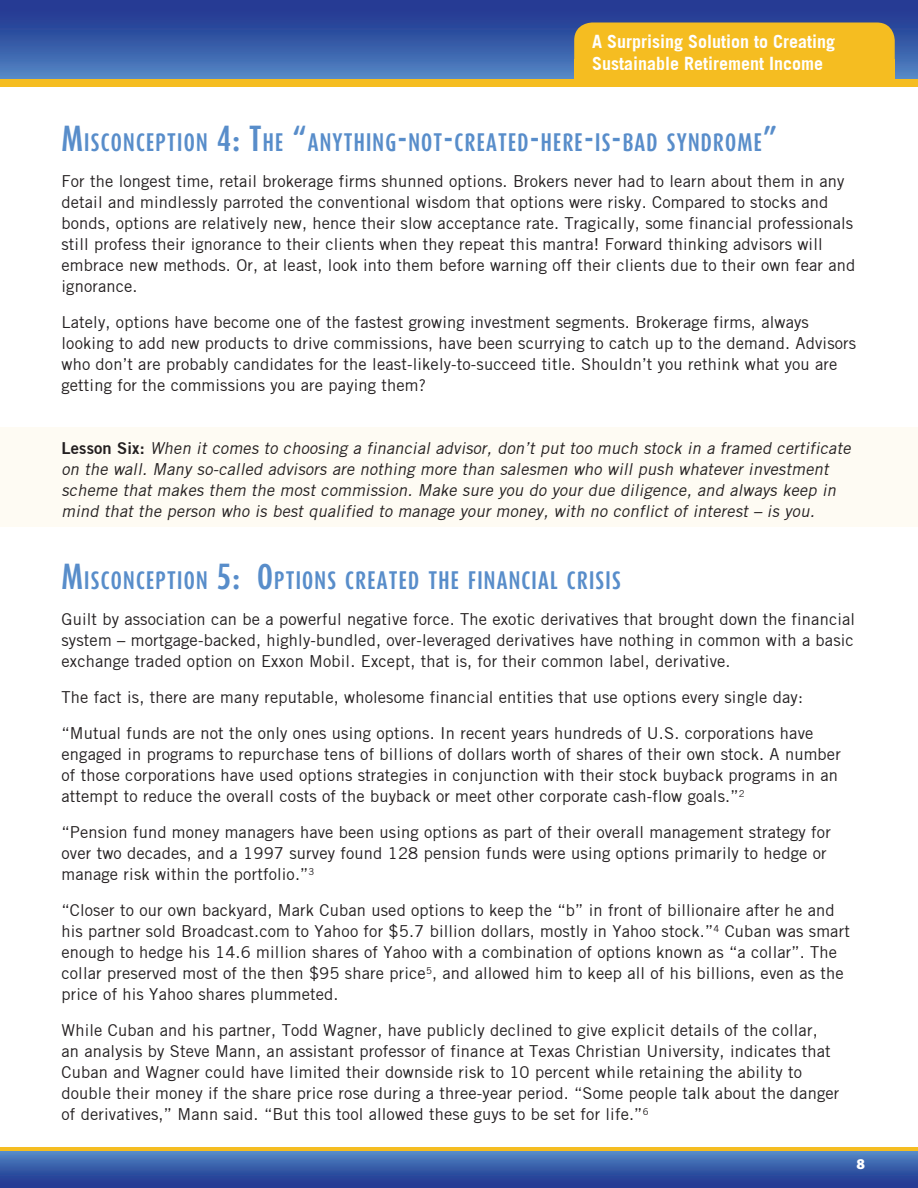
<style>
.page{position:relative;width:918px;height:1188px;background:#fff}
.page>*{position:absolute;margin:0;border:0;box-sizing:border-box;transform-origin:0 0}
.t1{font:700 21px "Dax Compact";letter-spacing:.055em;color:#588dca}
.t2{font:700 18px/22.5px "Trade Gothic";color:#fff}
.t3{font:16.5px/21px "Trade Gothic";letter-spacing:.01em;color:#231f20}
.t4{font:italic 16.5px/21px "Trade Gothic";color:#231f20}
.t5{font:900 15px "Myriad Pro";color:#fff}
.s1{font-size:30px}
.s2{font-family:"Trade Gothic Bold Two";font-style:normal}
</style>
<div class="page">
<div style="left:0;top:1149px;width:918px;height:39px;background:linear-gradient(to bottom,#568dc9,#1c2e8b)"></div>
<hr style="left:0;top:1147px;width:918px;height:4px;background:#f5bd21">
<div style="left:0;top:0;width:918px;height:84px;background:linear-gradient(to bottom,#1c2e8b,#5489c6)"></div>
<div style="left:0;top:79px;width:918px;height:8px;background:#f5bd21"></div>
<div style="left:574px;top:22px;width:321px;height:62px;background:#f5bd21;border-radius:18px"></div>
<div style="left:574px;top:59px;width:321px;height:24px;background:#f5bd21"></div>
<div style="left:0;top:427px;width:918px;height:99px;background:#fefbf3"></div>
<p class="t2" style="left:592px;top:30px;width:245px">A Surprising Solution to Creating<br>Sustainable Retirement Income</p>
<p class="t1" style="left:62px;top:129px;width:717px"><span class="s1">M</span>ISCONCEPTION <span class="s1">4: T</span>HE <span class="s1">“</span>ANYTHING<span class="s1">-</span>NOT<span class="s1">-</span>CREATED<span class="s1">-</span>HERE<span class="s1">-</span>IS<span class="s1">-</span>BAD SYNDROME<span class="s1">”</span></p>
<p class="t3" style="left:62px;top:171px;width:795px">For the longest time, retail brokerage firms shunned options. Brokers never had to learn about them in any detail and mindlessly parroted the conventional wisdom that options were risky. Compared to stocks and bonds, options are relatively new, hence their slow acceptance rate. Tragically, some financial professionals still profess their ignorance to their clients when they repeat this mantra! Forward thinking advisors will embrace new methods. Or, at least, look into them before warning off their clients due to their own fear and ignorance.</p>
<p class="t3" style="left:62px;top:312px;width:796px">Lately, options have become one of the fastest growing investment segments. Brokerage firms, always looking to add new products to drive commissions, have been scurrying to catch up to the demand. Advisors who don’t are probably candidates for the least-likely-to-succeed title. Shouldn’t you rethink what you are getting for the commissions you are paying them?</p>
<p class="t4" style="left:62px;top:438px;width:794px"><span class="s2">L e s s o n S i x :</span> When it comes to choosing a financial advisor, don’t put too much stock in a framed certificate on the wall. Many so-called advisors are nothing more than salesmen who will push whatever investment scheme that makes them the most commission. Make sure you do your due diligence, and always keep in mind that the person who is best qualified to manage your money, with no conflict of interest – is you.</p>
<p class="t1" style="left:62px;top:567px;width:561px"><span class="s1">M</span>ISCONCEPTION <span class="s1">5: O</span>PTIONS CREATED THE FINANCIAL CRISIS</p>
<p class="t3" style="left:62px;top:609px;width:795px;text-align:justify">Guilt by association can be a powerful negative force. The exotic derivatives that brought down the financial system – mortgage-backed, highly-bundled, over-leveraged derivatives have nothing in common with a basic exchange traded option on Exxon Mobil. Except, that is, for their common label, derivative.</p>
<p class="t3" style="left:62px;top:687px;width:743px">The fact is, there are many reputable, wholesome financial entities that use options every single day:</p>
<p class="t3" style="left:62px;top:723px;width:781px">“Mutual funds are not the only ones using options. In recent years hundreds of U.S. corporations have engaged in programs to repurchase tens of billions of dollars worth of shares of their own stock. A number of those corporations have used options strategies in conjunction with their stock buyback programs in an attempt to reduce the overall costs of the buyback or meet other corporate cash-flow goals.”<sup>2</sup></p>
<p class="t3" style="left:62px;top:822px;width:771px">“Pension fund money managers have been using options as part of their overall management strategy for over two decades, and a 1997 survey found 128 pension funds were using options primarily to hedge or manage risk within the portfolio.”<sup>3</sup></p>
<p class="t3" style="left:62px;top:900px;width:790px">“Closer to our own backyard, Mark Cuban used options to keep the “b” in front of billionaire after he and his partner sold Broadcast.com to Yahoo for $5.7 billion dollars, mostly in Yahoo stock.”<sup>4</sup> Cuban was smart enough to hedge his 14.6 million shares of Yahoo with a combination of options known as “a collar”. The collar preserved most of the then $95 share price<sup>5</sup>, and allowed him to keep all of his billions, even as the price of his Yahoo shares plummeted.</p>
<p class="t3" style="left:62px;top:1020px;width:779px">While Cuban and his partner, Todd Wagner, have publicly declined to give explicit details of the collar, an analysis by Steve Mann, an assistant professor of finance at Texas Christian University, indicates that Cuban and Wagner could have limited their downside risk to 10 percent while retaining the ability to double their money if the share price rose during a three-year period. “Some people talk about the danger of derivatives,” Mann said. “But this tool allowed these guys to be set for life.”<sup>6</sup></p>
<p class="t5" style="left:856px;top:1154px;width:10px">8</p>
</div>
